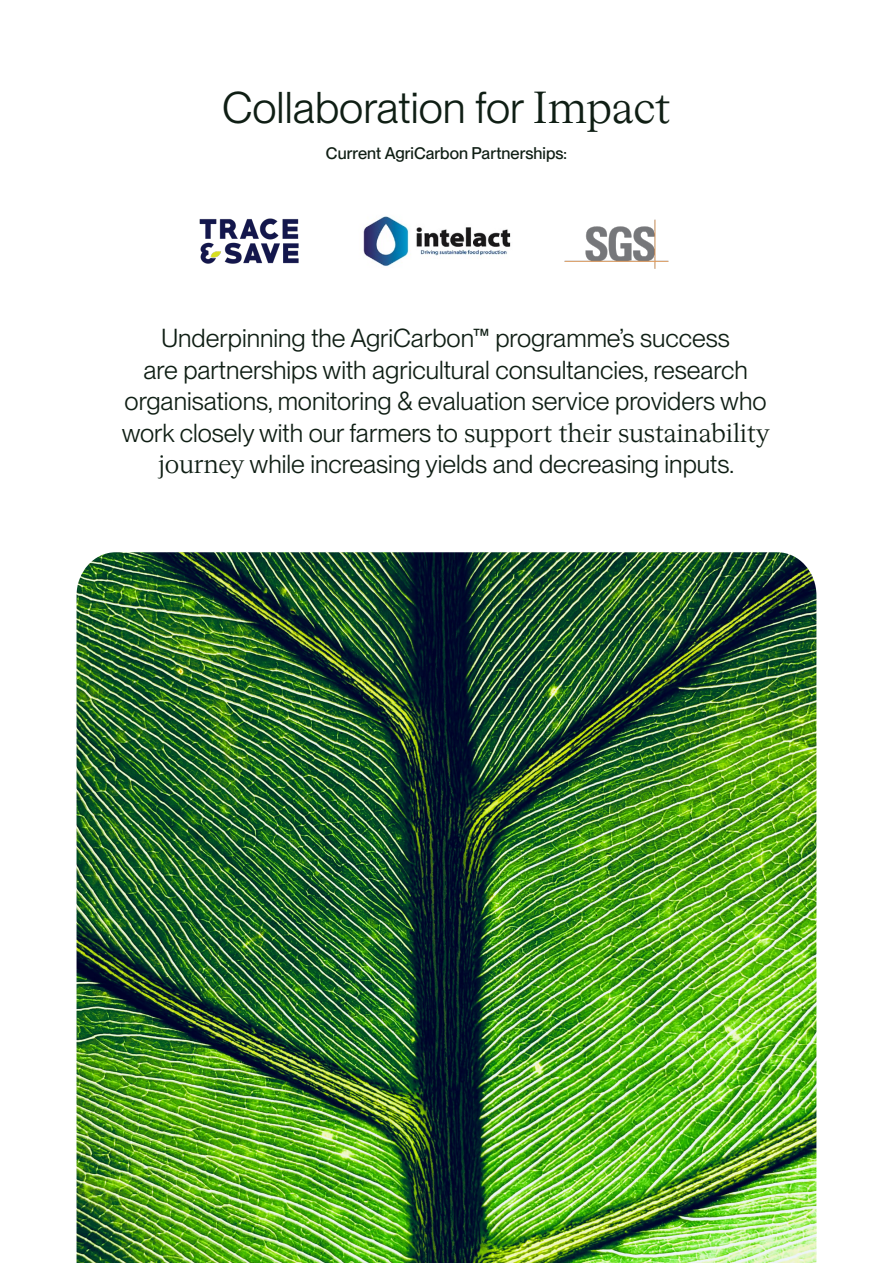
<style>
.page{position:relative;width:893px;height:1263px;background:#fff}
.page>*{position:absolute;margin:0;border:0;box-sizing:border-box;transform-origin:0 0}
.t1{font:43.5px "PP Neue Montreal";color:#0f1e14}
.t2{font:25.5px/31.5px "PP Neue Montreal";color:#0f1e14;text-align:center}
.t3{font:500 16.5px "PP Neue Montreal";color:#0f1e14}
.s1{font-family:"HW Cigars"}
</style>
<div class="page">
<img style="left:363px;top:216px;width:148px;height:50px">
<img style="left:564px;top:219px;width:105px;height:49px">
<img style="left:199px;top:218px;width:100px;height:46px">
<img style="left:77px;top:552px;width:739px;height:711px">
<p class="t1" style="left:222px;top:82px;width:450px">Collaboration for <span class="s1">Impact</span></p>
<p class="t3" style="left:326px;top:144px;width:243px">Current AgriCarbon Partnerships:</p>
<p class="t2" style="left:122px;top:322px;width:649px">Underpinning the AgriCarbon™ programme’s success<br>are partnerships with agricultural consultancies, research organisations, monitoring &amp; evaluation service providers who work closely with our farmers to <span class="s1">support their sustainability journey</span> while increasing yields and decreasing inputs.</p>
</div>
